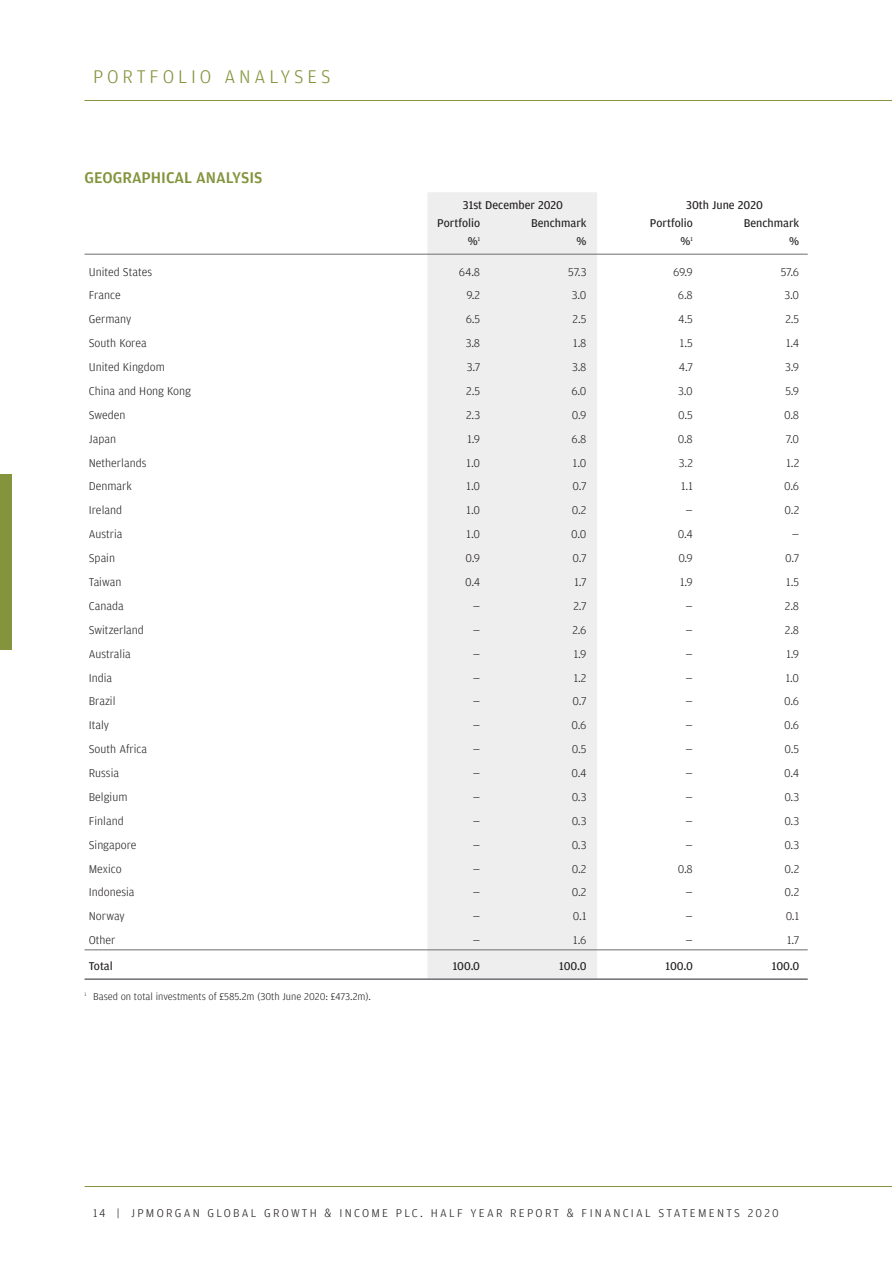
<style>
.page{position:relative;width:892px;height:1263px;background:#fff}
.page>*{position:absolute;margin:0;border:0;box-sizing:border-box;transform-origin:0 0}
.t1{font:300 19.5px "Amplitude";letter-spacing:.2em;color:#83943d}
.t2{font:500 16.5px "Amplitude";color:#83943d}
.t3{font:300 12px "Amplitude";color:#231f20}
.t4{font:12px "Amplitude";color:#231f20}
.t5{font:300 12px "Amplitude";letter-spacing:.19em;color:#231f20}
.t6{font:300 10.5px "Amplitude";color:#231f20}
</style>
<div class="page">
<hr style="left:85px;top:100px;width:807px;height:1px;background:#83943d">
<hr style="left:85px;top:1186px;width:807px;height:1px;background:#83943d">
<div style="left:0;top:474px;width:12px;height:176px;background:#83943d"></div>
<div style="left:427px;top:192px;width:170px;height:786px;background:#eeeeef"></div>
<hr style="left:85px;top:254px;width:722px;height:1px;background:#6c6d70">
<hr style="left:85px;top:950px;width:722px;height:1px;background:#6c6d70">
<hr style="left:85px;top:978px;width:722px;height:2px;background:#6c6d70">
<h1 class="t1" style="left:93px;top:69px;width:239px">PORTFOLIO ANALYSES</h1>
<h2 class="t2" style="left:85px;top:171px;width:179px">GEOGRAPHICAL ANALYSIS</h2>
<p class="t4" style="left:463px;top:199px;width:102px">31st December 2020</p>
<p class="t4" style="left:686px;top:199px;width:78px">30th June 2020</p>
<p class="t4" style="left:437px;top:217px;width:45px">Portfolio</p>
<p class="t4" style="left:531px;top:217px;width:57px">Benchmark</p>
<p class="t4" style="left:650px;top:217px;width:45px">Portfolio</p>
<p class="t4" style="left:743px;top:217px;width:57px">Benchmark</p>
<p class="t4" style="left:468px;top:235px;width:14px">%<sup>1</sup></p>
<p class="t4" style="left:576px;top:235px;width:12px">%</p>
<p class="t4" style="left:680px;top:235px;width:14px">%<sup>1</sup></p>
<p class="t4" style="left:789px;top:235px;width:12px">%</p>
<p class="t3" style="left:89px;top:267px;width:65px">United States</p>
<p class="t3" style="left:459px;top:267px;width:23px">64.8</p>
<p class="t3" style="left:568px;top:267px;width:20px">57.3</p>
<p class="t3" style="left:673px;top:267px;width:21px">69.9</p>
<p class="t3" style="left:780px;top:267px;width:20px">57.6</p>
<p class="t3" style="left:89px;top:291px;width:33px">France</p>
<p class="t3" style="left:466px;top:291px;width:15px">9.2</p>
<p class="t3" style="left:572px;top:291px;width:16px">3.0</p>
<p class="t3" style="left:678px;top:291px;width:16px">6.8</p>
<p class="t3" style="left:784px;top:291px;width:16px">3.0</p>
<p class="t3" style="left:89px;top:315px;width:44px">Germany</p>
<p class="t3" style="left:465px;top:315px;width:16px">6.5</p>
<p class="t3" style="left:572px;top:315px;width:15px">2.5</p>
<p class="t3" style="left:678px;top:315px;width:16px">4.5</p>
<p class="t3" style="left:785px;top:315px;width:15px">2.5</p>
<p class="t3" style="left:89px;top:339px;width:59px">South Korea</p>
<p class="t3" style="left:465px;top:339px;width:16px">3.8</p>
<p class="t3" style="left:573px;top:339px;width:15px">1.8</p>
<p class="t3" style="left:680px;top:339px;width:14px">1.5</p>
<p class="t3" style="left:786px;top:339px;width:15px">1.4</p>
<p class="t3" style="left:89px;top:362px;width:77px">United Kingdom</p>
<p class="t3" style="left:467px;top:362px;width:15px">3.7</p>
<p class="t3" style="left:572px;top:362px;width:16px">3.8</p>
<p class="t3" style="left:679px;top:362px;width:15px">4.7</p>
<p class="t3" style="left:785px;top:362px;width:15px">3.9</p>
<p class="t3" style="left:89px;top:386px;width:104px">China and Hong Kong</p>
<p class="t3" style="left:466px;top:386px;width:15px">2.5</p>
<p class="t3" style="left:571px;top:386px;width:17px">6.0</p>
<p class="t3" style="left:678px;top:386px;width:16px">3.0</p>
<p class="t3" style="left:785px;top:386px;width:15px">5.9</p>
<p class="t3" style="left:89px;top:410px;width:38px">Sweden</p>
<p class="t3" style="left:466px;top:410px;width:16px">2.3</p>
<p class="t3" style="left:572px;top:410px;width:16px">0.9</p>
<p class="t3" style="left:678px;top:410px;width:16px">0.5</p>
<p class="t3" style="left:784px;top:410px;width:17px">0.8</p>
<p class="t3" style="left:89px;top:434px;width:29px">Japan</p>
<p class="t3" style="left:467px;top:434px;width:14px">1.9</p>
<p class="t3" style="left:571px;top:434px;width:16px">6.8</p>
<p class="t3" style="left:677px;top:434px;width:17px">0.8</p>
<p class="t3" style="left:786px;top:434px;width:15px">7.0</p>
<p class="t3" style="left:89px;top:458px;width:59px">Netherlands</p>
<p class="t3" style="left:466px;top:458px;width:15px">1.0</p>
<p class="t3" style="left:573px;top:458px;width:15px">1.0</p>
<p class="t3" style="left:679px;top:458px;width:16px">3.2</p>
<p class="t3" style="left:786px;top:458px;width:14px">1.2</p>
<p class="t3" style="left:89px;top:482px;width:45px">Denmark</p>
<p class="t3" style="left:466px;top:482px;width:15px">1.0</p>
<p class="t3" style="left:572px;top:482px;width:15px">0.7</p>
<p class="t3" style="left:681px;top:482px;width:13px">1.1</p>
<p class="t3" style="left:784px;top:482px;width:17px">0.6</p>
<p class="t3" style="left:89px;top:506px;width:35px">Ireland</p>
<p class="t3" style="left:466px;top:506px;width:15px">1.0</p>
<p class="t3" style="left:572px;top:506px;width:16px">0.2</p>
<p class="t3" style="left:685px;top:506px;width:9px">—</p>
<p class="t3" style="left:784px;top:506px;width:16px">0.2</p>
<p class="t3" style="left:89px;top:530px;width:35px">Austria</p>
<p class="t3" style="left:466px;top:530px;width:15px">1.0</p>
<p class="t3" style="left:571px;top:530px;width:17px">0.0</p>
<p class="t3" style="left:678px;top:530px;width:16px">0.4</p>
<p class="t3" style="left:791px;top:530px;width:9px">—</p>
<p class="t3" style="left:89px;top:553px;width:28px">Spain</p>
<p class="t3" style="left:465px;top:553px;width:16px">0.9</p>
<p class="t3" style="left:572px;top:553px;width:15px">0.7</p>
<p class="t3" style="left:678px;top:553px;width:16px">0.9</p>
<p class="t3" style="left:785px;top:553px;width:15px">0.7</p>
<p class="t3" style="left:89px;top:577px;width:34px">Taiwan</p>
<p class="t3" style="left:465px;top:577px;width:16px">0.4</p>
<p class="t3" style="left:574px;top:577px;width:14px">1.7</p>
<p class="t3" style="left:680px;top:577px;width:14px">1.9</p>
<p class="t3" style="left:786px;top:577px;width:14px">1.5</p>
<p class="t3" style="left:89px;top:601px;width:36px">Canada</p>
<p class="t3" style="left:473px;top:601px;width:9px">—</p>
<p class="t3" style="left:573px;top:601px;width:15px">2.7</p>
<p class="t3" style="left:685px;top:601px;width:9px">—</p>
<p class="t3" style="left:785px;top:601px;width:16px">2.8</p>
<p class="t3" style="left:89px;top:625px;width:57px">Switzerland</p>
<p class="t3" style="left:473px;top:625px;width:9px">—</p>
<p class="t3" style="left:572px;top:625px;width:16px">2.6</p>
<p class="t3" style="left:685px;top:625px;width:9px">—</p>
<p class="t3" style="left:785px;top:625px;width:16px">2.8</p>
<p class="t3" style="left:89px;top:649px;width:43px">Australia</p>
<p class="t3" style="left:473px;top:649px;width:9px">—</p>
<p class="t3" style="left:574px;top:649px;width:14px">1.9</p>
<p class="t3" style="left:685px;top:649px;width:9px">—</p>
<p class="t3" style="left:786px;top:649px;width:14px">1.9</p>
<p class="t3" style="left:89px;top:673px;width:25px">India</p>
<p class="t3" style="left:473px;top:673px;width:9px">—</p>
<p class="t3" style="left:573px;top:673px;width:14px">1.2</p>
<p class="t3" style="left:685px;top:673px;width:9px">—</p>
<p class="t3" style="left:785px;top:673px;width:15px">1.0</p>
<p class="t3" style="left:89px;top:697px;width:28px">Brazil</p>
<p class="t3" style="left:473px;top:697px;width:9px">—</p>
<p class="t3" style="left:572px;top:697px;width:15px">0.7</p>
<p class="t3" style="left:685px;top:697px;width:9px">—</p>
<p class="t3" style="left:784px;top:697px;width:17px">0.6</p>
<p class="t3" style="left:89px;top:721px;width:22px">Italy</p>
<p class="t3" style="left:473px;top:721px;width:9px">—</p>
<p class="t3" style="left:571px;top:721px;width:17px">0.6</p>
<p class="t3" style="left:685px;top:721px;width:9px">—</p>
<p class="t3" style="left:784px;top:721px;width:17px">0.6</p>
<p class="t3" style="left:89px;top:745px;width:60px">South Africa</p>
<p class="t3" style="left:473px;top:745px;width:9px">—</p>
<p class="t3" style="left:572px;top:745px;width:16px">0.5</p>
<p class="t3" style="left:685px;top:745px;width:9px">—</p>
<p class="t3" style="left:784px;top:745px;width:16px">0.5</p>
<p class="t3" style="left:89px;top:768px;width:32px">Russia</p>
<p class="t3" style="left:473px;top:768px;width:9px">—</p>
<p class="t3" style="left:571px;top:768px;width:16px">0.4</p>
<p class="t3" style="left:685px;top:768px;width:9px">—</p>
<p class="t3" style="left:784px;top:768px;width:16px">0.4</p>
<p class="t3" style="left:89px;top:792px;width:40px">Belgium</p>
<p class="t3" style="left:473px;top:792px;width:9px">—</p>
<p class="t3" style="left:571px;top:792px;width:16px">0.3</p>
<p class="t3" style="left:685px;top:792px;width:9px">—</p>
<p class="t3" style="left:784px;top:792px;width:16px">0.3</p>
<p class="t3" style="left:89px;top:816px;width:36px">Finland</p>
<p class="t3" style="left:473px;top:816px;width:9px">—</p>
<p class="t3" style="left:571px;top:816px;width:16px">0.3</p>
<p class="t3" style="left:685px;top:816px;width:9px">—</p>
<p class="t3" style="left:784px;top:816px;width:16px">0.3</p>
<p class="t3" style="left:89px;top:840px;width:49px">Singapore</p>
<p class="t3" style="left:473px;top:840px;width:9px">—</p>
<p class="t3" style="left:571px;top:840px;width:16px">0.3</p>
<p class="t3" style="left:685px;top:840px;width:9px">—</p>
<p class="t3" style="left:784px;top:840px;width:16px">0.3</p>
<p class="t3" style="left:89px;top:864px;width:34px">Mexico</p>
<p class="t3" style="left:473px;top:864px;width:9px">—</p>
<p class="t3" style="left:572px;top:864px;width:16px">0.2</p>
<p class="t3" style="left:677px;top:864px;width:17px">0.8</p>
<p class="t3" style="left:784px;top:864px;width:16px">0.2</p>
<p class="t3" style="left:89px;top:888px;width:47px">Indonesia</p>
<p class="t3" style="left:473px;top:888px;width:9px">—</p>
<p class="t3" style="left:572px;top:888px;width:16px">0.2</p>
<p class="t3" style="left:685px;top:888px;width:9px">—</p>
<p class="t3" style="left:784px;top:888px;width:16px">0.2</p>
<p class="t3" style="left:89px;top:912px;width:38px">Norway</p>
<p class="t3" style="left:473px;top:912px;width:9px">—</p>
<p class="t3" style="left:573px;top:912px;width:15px">0.1</p>
<p class="t3" style="left:685px;top:912px;width:9px">—</p>
<p class="t3" style="left:785px;top:912px;width:15px">0.1</p>
<p class="t3" style="left:89px;top:935px;width:28px">Other</p>
<p class="t3" style="left:472px;top:935px;width:9px">—</p>
<p class="t3" style="left:573px;top:935px;width:15px">1.6</p>
<p class="t3" style="left:685px;top:935px;width:9px">—</p>
<p class="t3" style="left:787px;top:935px;width:14px">1.7</p>
<p class="t4" style="left:89px;top:959px;width:26px">Total</p>
<p class="t4" style="left:452px;top:959px;width:29px">100.0</p>
<p class="t4" style="left:559px;top:959px;width:29px">100.0</p>
<p class="t4" style="left:665px;top:959px;width:29px">100.0</p>
<p class="t4" style="left:771px;top:959px;width:29px">100.0</p>
<p class="t6" style="left:85px;top:993px;width:288px"><sup>1</sup> Based on total investments of £585.2m (30th June 2020: £473.2m).</p>
<p class="t5" style="left:93px;top:1208px;width:687px">14 | JPMORGAN GLOBAL GROWTH &amp; INCOME PLC. HALF YEAR REPORT &amp; FINANCIAL STATEMENTS 2020</p>
</div>
